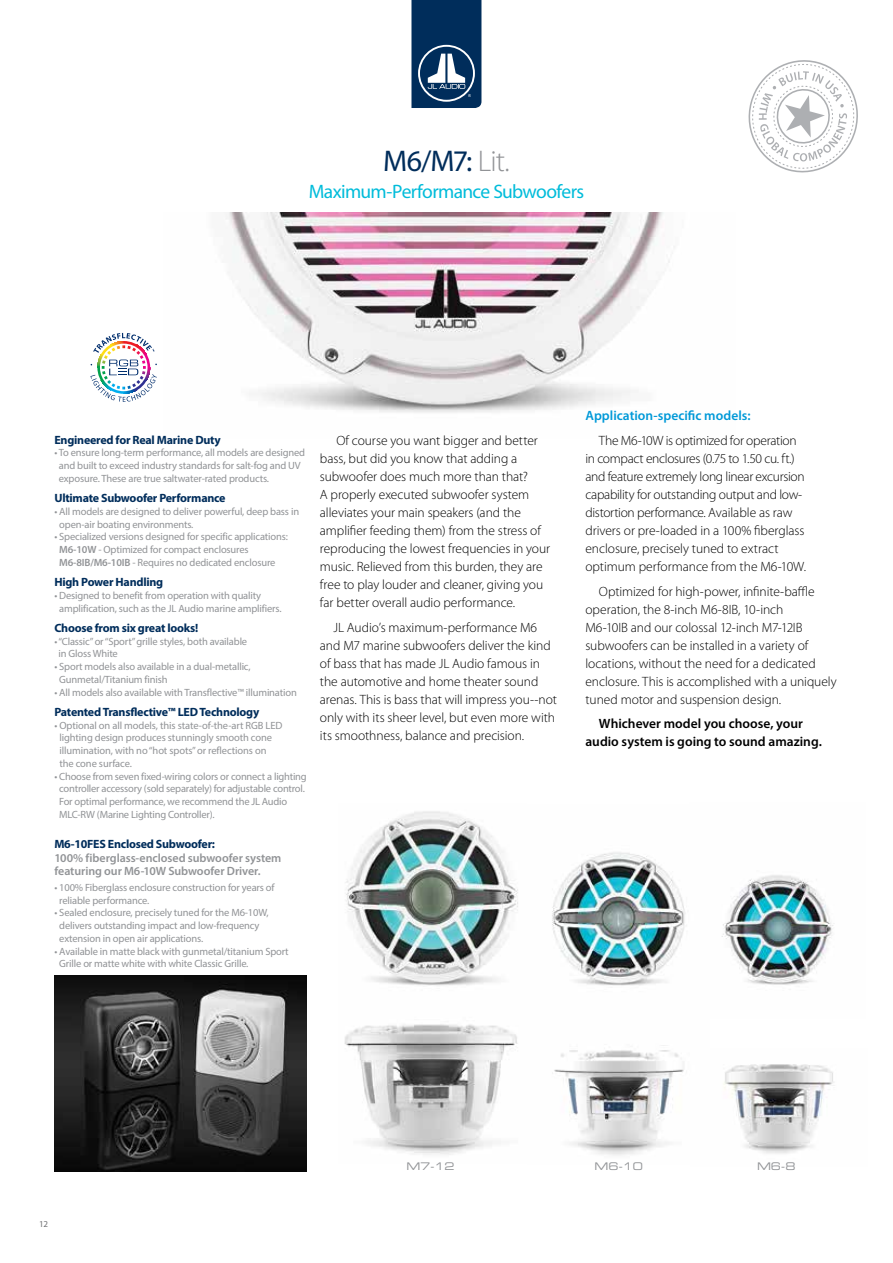
<style>
.page{position:relative;width:893px;height:1263px;background:#fff}
.page>*{position:absolute;margin:0;border:0;box-sizing:border-box;transform-origin:0 0}
.t1{font:30px "Myriad Pro";color:#002d5b}
.t2{font:19.5px "Myriad Pro";letter-spacing:-.03em;color:#00bcda}
.t3{font:300 13.5px/18px "Myriad Pro";letter-spacing:-.005em;color:#000}
.t4{font:600 13.5px/18px "Myriad Pro";color:#000;text-align:center}
.t5{font:600 13.5px "Myriad Pro";color:#0099d8}
.t6{font:700 12px "Myriad Pro";letter-spacing:-.02em;color:#002d5b}
.t7{font:600 12px/13.5px "Myriad Pro";letter-spacing:-.005em;color:#919396}
.t8{font:10.5px/12.8px "Myriad Pro";letter-spacing:-.015em;color:#919396}
.t9{font:10.5px "Eurostile LT Std Ex 2";letter-spacing:-.015em;color:#919396}
.t10{font:9px "Myriad Pro";color:#717275}
.s1{font-weight:300;color:#919396}
.s2{font-weight:600}
</style>
<div class="page">
<img style="left:90px;top:333px;width:67px;height:69px">
<svg style="left:411px;top:0;width:70px;height:108px;background:#214870"></svg>
<img style="left:226px;top:213px;width:449px;height:200px">
<img style="left:54px;top:975px;width:252px;height:196px">
<img style="left:344px;top:811px;width:342px;height:345px">
<img style="left:723px;top:1064px;width:111px;height:90px">
<img style="left:722px;top:875px;width:111px;height:110px">
<svg style="left:748px;top:60px;width:110px;height:113px"></svg>
<h1 class="t1" style="left:383px;top:142px;width:128px">M6/M7: <span class="s1">Lit.</span></h1>
<h2 class="t2" style="left:309px;top:179px;width:277px">Maximum-Performance Subwoofers</h2>
<p class="t6" style="left:54px;top:432px;width:168px">Engineered for Real Marine Duty</p>
<p class="t8" style="left:59px;top:446px;width:248px;text-indent:-4px">• To ensure long-term performance, all models are designed and built to exceed industry standards for salt-fog and UV exposure. These are true saltwater-rated products.</p>
<p class="t6" style="left:54px;top:490px;width:173px">Ultimate Subwoofer Performance</p>
<p class="t8" style="left:59px;top:505px;width:241px;text-indent:-5px">• All models are designed to deliver powerful, deep bass in open-air boating environments.</p>
<p class="t8" style="left:59px;top:530px;width:230px;text-indent:-5px">• Specialized versions designed for specific applications:<br><span class="s2">M6-10W</span> - Optimized for compact enclosures<br><span class="s2">M6-8IB/M6-10IB</span> - Requires no dedicated enclosure</p>
<p class="t6" style="left:54px;top:574px;width:110px">High Power Handling</p>
<p class="t8" style="left:59px;top:589px;width:224px;text-indent:-5px">• Designed to benefit from operation with quality amplification, such as the JL Audio marine amplifiers.</p>
<p class="t6" style="left:54px;top:620px;width:145px">Choose from six great looks!</p>
<p class="t8" style="left:58px;top:635px;width:190px;text-indent:-4px">• “Classic” or “Sport” grille styles, both available in Gloss White</p>
<p class="t8" style="left:59px;top:660px;width:193px;text-indent:-5px">• Sport models also available in a dual-metallic,<br>Gunmetal/Titanium finish</p>
<p class="t8" style="left:54px;top:686px;width:244px">• All models also available with Transflective™ illumination</p>
<p class="t6" style="left:54px;top:704px;width:206px">Patented Transflective™ LED Technology</p>
<p class="t8" style="left:59px;top:719px;width:224px;text-indent:-5px">• Optional on all models, this state-of-the-art RGB LED lighting design produces stunningly smooth cone illumination, with no “hot spots” or reflections on the cone surface.</p>
<p class="t8" style="left:59px;top:770px;width:249px;text-indent:-5px">• Choose from seven fixed-wiring colors or connect a lighting controller accessory (sold separately) for adjustable control.<br>For optimal performance, we recommend the JL Audio MLC-RW (Marine Lighting Controller).</p>
<p class="t6" style="left:54px;top:836px;width:162px">M6-10FES Enclosed Subwoofer:</p>
<p class="t7" style="left:54px;top:850px;width:229px">100% fiberglass-enclosed subwoofer system featuring our M6-10W Subwoofer Driver.</p>
<p class="t8" style="left:59px;top:881px;width:217px;text-indent:-5px">• 100% Fiberglass enclosure construction for years of reliable performance.</p>
<p class="t8" style="left:59px;top:906px;width:211px;text-indent:-5px">• Sealed enclosure, precisely tuned for the M6-10W, delivers outstanding impact and low-frequency extension in open air applications.</p>
<p class="t8" style="left:59px;top:945px;width:231px;text-indent:-5px">• Available in matte black with gunmetal/titanium Sport<br>Grille or matte white with white Classic Grille.</p>
<p class="t3" style="left:320px;top:431px;width:232px;text-indent:16px">Of course you want bigger and better bass, but did you know that adding a subwoofer does much more than that?<br>A properly executed subwoofer system alleviates your main speakers (and the amplifier feeding them) from the stress of reproducing the lowest frequencies in your music. Relieved from this burden, they are free to play louder and cleaner, giving you far better overall audio performance.</p>
<p class="t3" style="left:320px;top:618px;width:239px;text-indent:14px">JL Audio’s maximum-performance M6 and M7 marine subwoofers deliver the kind of bass that has made JL Audio famous in the automotive and home theater sound arenas. This is bass that will impress you--not only with its sheer level, but even more with its smoothness, balance and precision.</p>
<p class="t5" style="left:585px;top:407px;width:167px">Application-specific models:</p>
<p class="t3" style="left:585px;top:431px;width:222px;text-indent:14px">The M6-10W is optimized for operation in compact enclosures (0.75 to 1.50 cu. ft.) and feature extremely long linear excursion capability for outstanding output and low&shy;distortion performance. Available as raw drivers or pre-loaded in a 100% fiberglass enclosure, precisely tuned to extract optimum performance from the M6-10W.</p>
<p class="t3" style="left:585px;top:582px;width:253px;text-indent:14px">Optimized for high-power, infinite-baffle operation, the 8-inch M6-8IB, 10-inch<br>M6-10IB and our colossal 12-inch M7-12IB subwoofers can be installed in a variety of locations, without the need for a dedicated enclosure. This is accomplished with a uniquely tuned motor and suspension design.</p>
<p class="t4" style="left:585px;top:714px;width:238px">Whichever model you choose, your audio system is going to sound amazing.</p>
<p class="t10" style="left:39px;top:1218px;width:11px">12</p>
<p class="t9" style="left:406px;top:1159px;width:50px">M7-12</p>
<p class="t9" style="left:595px;top:1159px;width:50px">M6-10</p>
<p class="t9" style="left:757px;top:1159px;width:40px">M6-8</p>
</div>
